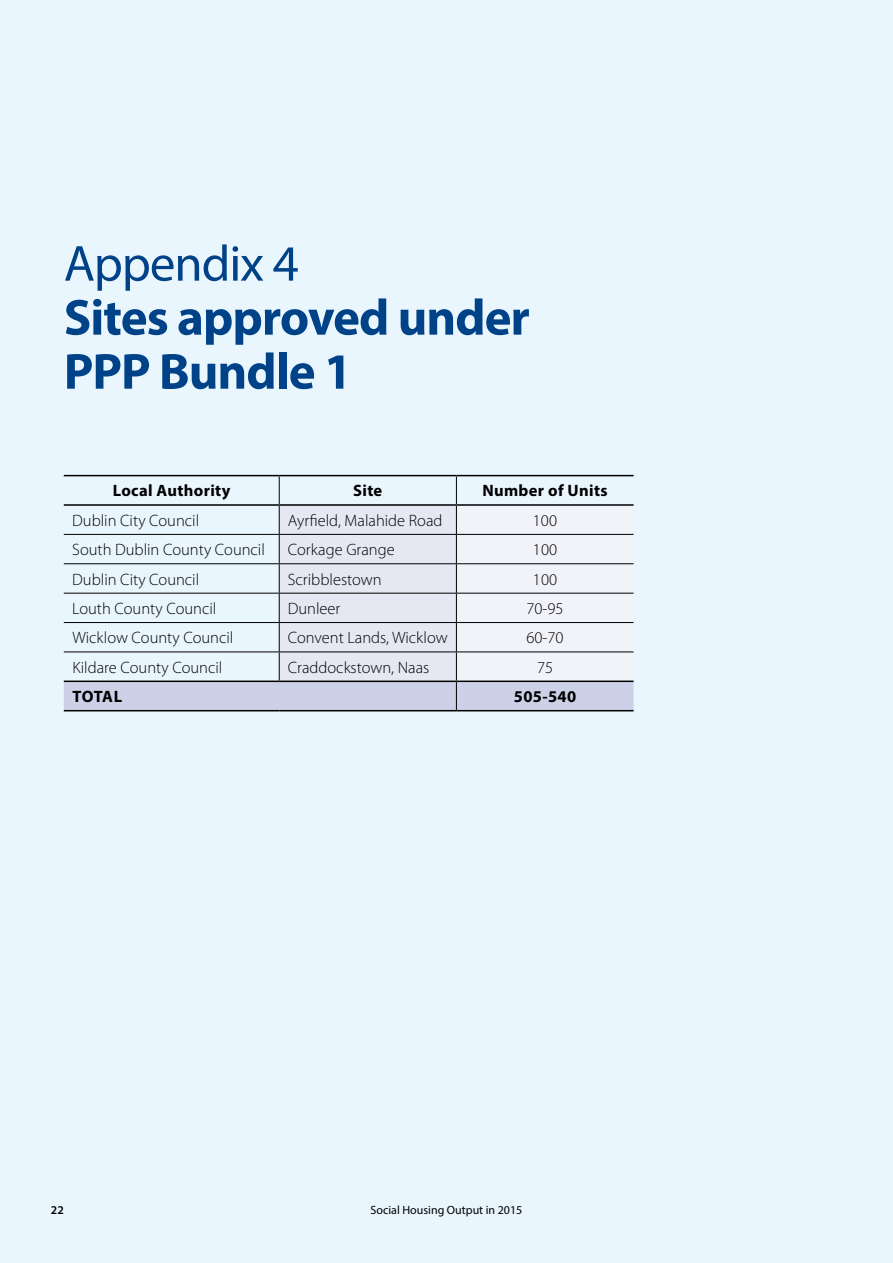
<style>
.page{position:relative;width:893px;height:1263px;background:#eaf6fe}
.page>*{position:absolute;margin:0;border:0;box-sizing:border-box;transform-origin:0 0}
.t1{font:700 51px/54px "Myriad Pro";letter-spacing:-.02em;color:#004288}
.t2{font:51px "Myriad Pro";letter-spacing:-.02em;color:#004288}
.t3{font:300 16.5px "Myriad Pro";color:#000}
.t4{font:700 16.5px "Myriad Pro";letter-spacing:.02em;color:#000}
.t5{font:12px "Myriad Pro";color:#000}
.t6{font:600 12px "Myriad Pro";color:#000}
</style>
<div class="page">
<hr style="left:64px;top:475px;width:215px;height:1px;background:#000">
<hr style="left:279px;top:475px;width:177px;height:1px;background:#000">
<hr style="left:456px;top:475px;width:178px;height:1px;background:#000">
<svg style="left:64px;top:476px;width:570px;height:235px"></svg>
<h1 class="t2" style="left:64px;top:232px;width:237px">Appendix 4</h1>
<h1 class="t1" style="left:64px;top:289px;width:468px">Sites approved under<br>PPP Bundle 1</h1>
<p class="t4" style="left:113px;top:480px;width:119px">Local Authority</p>
<p class="t4" style="left:353px;top:480px;width:31px">Site</p>
<p class="t4" style="left:482px;top:480px;width:127px">Number of Units</p>
<p class="t3" style="left:72px;top:510px;width:128px">Dublin City Council</p>
<p class="t3" style="left:288px;top:510px;width:156px">Ayrfield, Malahide Road</p>
<p class="t3" style="left:533px;top:510px;width:26px">100</p>
<p class="t3" style="left:72px;top:540px;width:194px">South Dublin County Council</p>
<p class="t3" style="left:288px;top:540px;width:109px">Corkage Grange</p>
<p class="t3" style="left:533px;top:540px;width:26px">100</p>
<p class="t3" style="left:72px;top:569px;width:128px">Dublin City Council</p>
<p class="t3" style="left:288px;top:569px;width:95px">Scribblestown</p>
<p class="t3" style="left:533px;top:569px;width:26px">100</p>
<p class="t3" style="left:72px;top:599px;width:146px">Louth County Council</p>
<p class="t3" style="left:288px;top:599px;width:54px">Dunleer</p>
<p class="t3" style="left:526px;top:599px;width:39px">70-95</p>
<p class="t3" style="left:72px;top:628px;width:163px">Wicklow County Council</p>
<p class="t3" style="left:288px;top:628px;width:161px">Convent Lands, Wicklow</p>
<p class="t3" style="left:526px;top:628px;width:39px">60-70</p>
<p class="t3" style="left:72px;top:657px;width:152px">Kildare County Council</p>
<p class="t3" style="left:288px;top:657px;width:143px">Craddockstown, Naas</p>
<p class="t3" style="left:537px;top:657px;width:18px">75</p>
<p class="t4" style="left:73px;top:686px;width:51px">TOTAL</p>
<p class="t4" style="left:514px;top:686px;width:64px">505-540</p>
<p class="t6" style="left:51px;top:1203px;width:14px">22</p>
<p class="t5" style="left:371px;top:1203px;width:153px">Social Housing Output in 2015</p>
</div>
